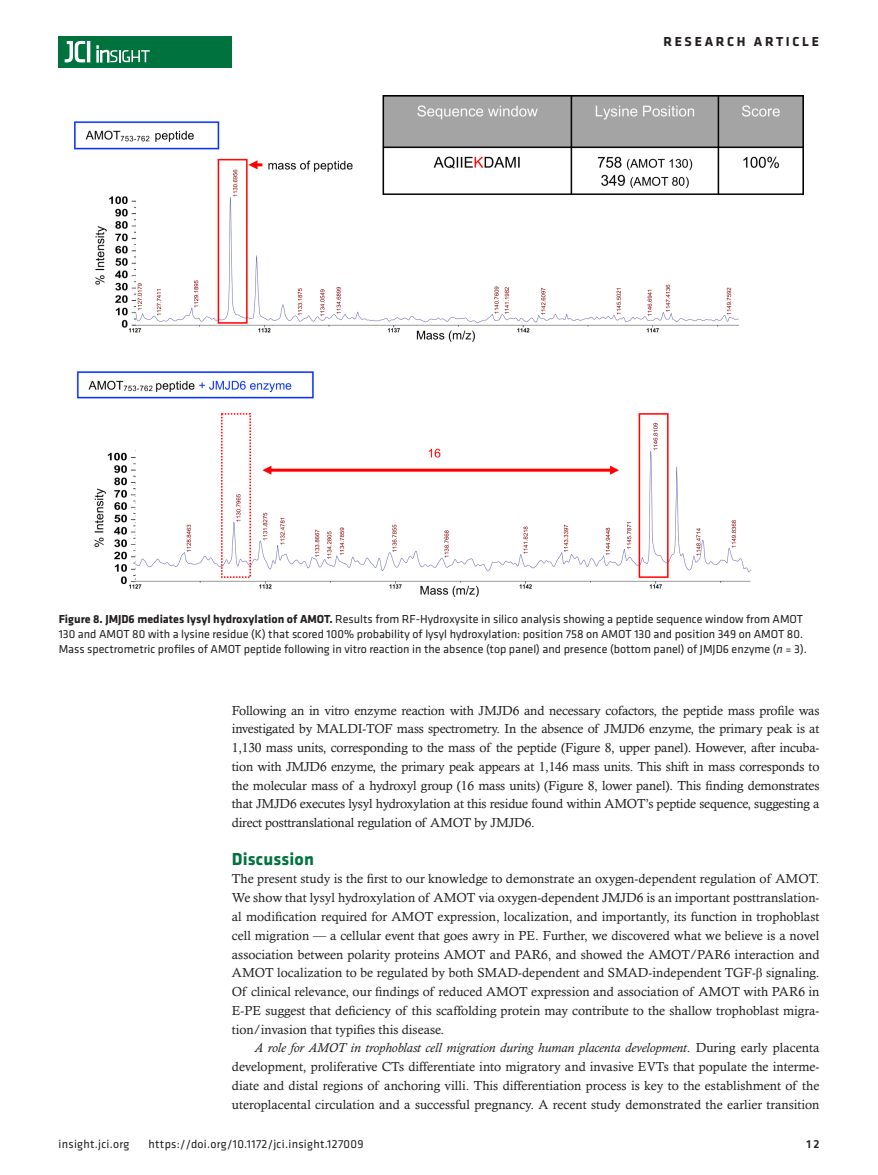
<style>
.page{position:relative;width:878px;height:1175px;background:#fff}
.page>*{position:absolute;margin:0;border:0;box-sizing:border-box;transform-origin:0 0}
.t1{font:700 18px "Klavika";letter-spacing:.01em;color:#00723e}
.t2{font:700 13.5px "Klavika Basic";letter-spacing:.2em;color:#231f20}
.t3{font:13.2px/18.8px "Calisto MT Std";color:#231f20;text-align:justify}
.t4{font:12px/15px "Klavika Basic";color:#231f20}
.t5{font:12px "Klavika Basic";letter-spacing:.025em;color:#231f20}
.t6{font:500 12px "Klavika Basic";color:#231f20}
.s1{font-weight:700}
.s2{font-style:italic}
.s3{font-family:"Times New Roman"}
</style>
<div class="page">
<div style="left:59px;top:36px;width:173px;height:31px;background:#00723e"></div>
<hr style="left:87px;top:41px;width:3px;height:21px;background:#fff">
<svg style="left:64px;top:41px;width:21px;height:22px"></svg>
<svg style="left:97px;top:46px;width:53px;height:16px"></svg>
<img style="left:74px;top:96px;width:729px;height:500px">
<p class="t2" style="left:663px;top:32px;width:157px">RESEARCH ARTICLE</p>
<p class="t4" style="left:59px;top:611px;width:749px"><span class="s1">Figure 8. JMJD6 mediates lysyl hydroxylation of AMOT.</span> Results from RF-Hydroxysite in silico analysis showing a peptide sequence window from AMOT<br>130 and AMOT 80 with a lysine residue (K) that scored 100% probability of lysyl hydroxylation: position 758 on AMOT 130 and position 349 on AMOT 80.<br>Mass spectrometric profiles of AMOT peptide following in vitro reaction in the absence (top panel) and presence (bottom panel) of JMJD6 enzyme (<span class="s2">n</span> = 3).</p>
<p class="t3" style="left:232px;top:700px;width:589px">Following an in vitro enzyme reaction with JMJD6 and necessary cofactors, the peptide mass profile was investigated by MALDI-TOF mass spectrometry. In the absence of JMJD6 enzyme, the primary peak is at 1,130 mass units, corresponding to the mass of the peptide (Figure 8, upper panel). However, after incuba&shy;tion with JMJD6 enzyme, the primary peak appears at 1,146 mass units. This shift in mass corresponds to the molecular mass of a hydroxyl group (16 mass units) (Figure 8, lower panel). This finding demonstrates that JMJD6 executes lysyl hydroxylation at this residue found within AMOT’s peptide sequence, suggesting a direct posttranslational regulation of AMOT by JMJD6.</p>
<h1 class="t1" style="left:232px;top:845px;width:84px">Discussion</h1>
<p class="t3" style="left:232px;top:869px;width:589px">The present study is the first to our knowledge to demonstrate an oxygen-dependent regulation of AMOT.<br>We show that lysyl hydroxylation of AMOT via oxygen-dependent JMJD6 is an important posttranslation&shy;al modification required for AMOT expression, localization, and importantly, its function in trophoblast cell migration — a cellular event that goes awry in PE. Further, we discovered what we believe is a novel association between polarity proteins AMOT and PAR6, and showed the AMOT/PAR6 interaction and AMOT localization to be regulated by both SMAD-dependent and SMAD-independent TGF-<span class="s3">β</span> signaling.<br>Of clinical relevance, our findings of reduced AMOT expression and association of AMOT with PAR6 in E-PE suggest that deficiency of this scaffolding protein may contribute to the shallow trophoblast migra&shy;tion/invasion that typifies this disease.</p>
<p class="t3" style="left:232px;top:1038px;width:589px;text-indent:22px"><span class="s2">A role for AMOT in trophoblast cell migration during human placenta development</span>. During early placenta development, proliferative CTs differentiate into migratory and invasive EVTs that populate the interme&shy;diate and distal regions of anchoring villi. This differentiation process is key to the establishment of the uteroplacental circulation and a successful pregnancy. A recent study demonstrated the earlier transition</p>
<p class="t5" style="left:58px;top:1135px;width:72px">insight.jci.org</p>
<p class="t5" style="left:148px;top:1135px;width:216px">https://doi.org/10.1172/jci.insight.127009</p>
<p class="t6" style="left:806px;top:1135px;width:15px">12</p>
</div>
